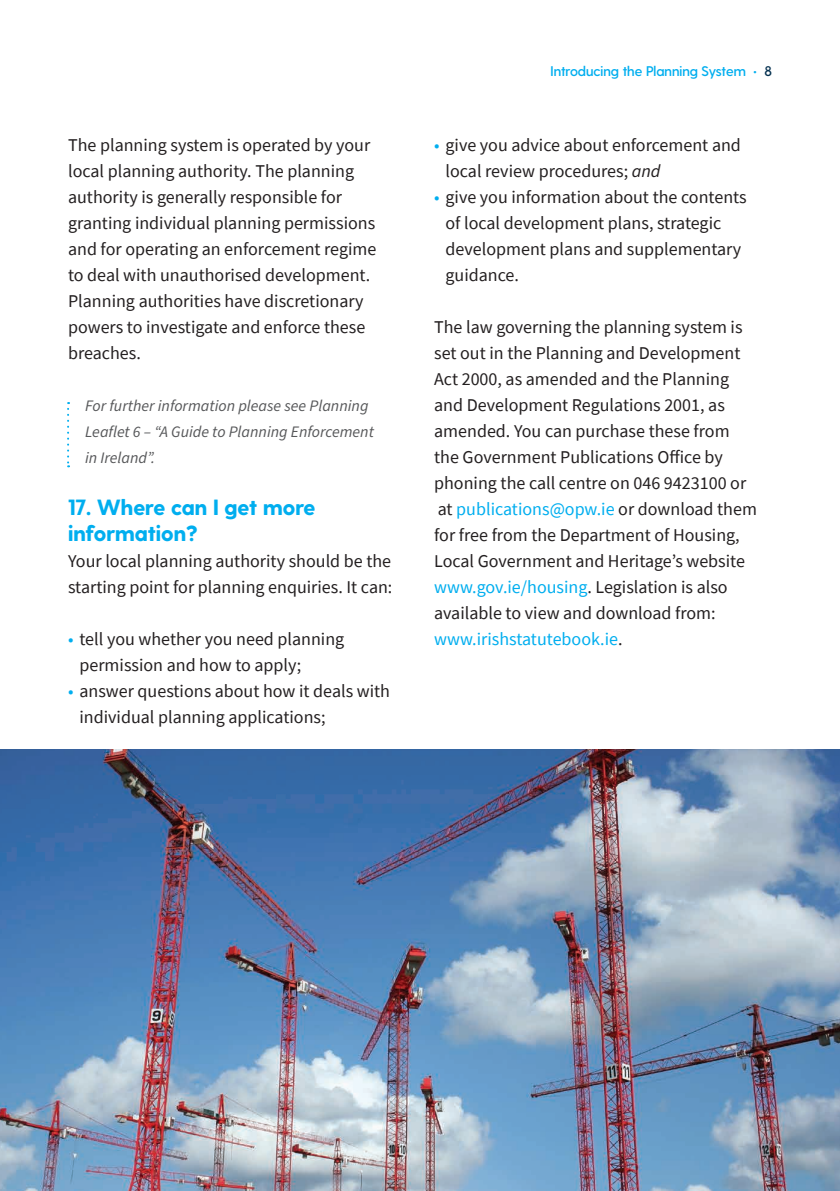
<style>
.page{position:relative;width:840px;height:1191px;background:#fff}
.page>*{position:absolute;margin:0;border:0;box-sizing:border-box;transform-origin:0 0}
.t1{font:800 22px/26px "Greycliff CF";color:#00aeef}
.t2{font:18px/26px "Source Sans Pro";color:#231f20}
.t3{font:italic 16px/26px "Source Sans Pro";color:#57585a}
.t4{font:600 14px "Greycliff CF";color:#00aeef}
.s1{color:#00aeef}
.s2{color:#063251}
.s3{font-style:italic}
</style>
<div class="page">
<hr style="left:839px;top:0;width:1px;height:1191px;background:#00aeef">
<img style="left:0;top:749px;width:839px;height:442px">
<svg style="left:67px;top:402px;width:2px;height:65px"></svg>
<p class="t2" style="left:68px;top:132px;width:310px">The planning system is operated by your local planning authority. The planning authority is generally responsible for granting individual planning permissions and for operating an enforcement regime to deal with unauthorised development.<br>Planning authorities have discretionary powers to investigate and enforce these breaches.</p>
<p class="t3" style="left:85px;top:393px;width:290px">For further information please see Planning<br>Leaflet 6 – “A Guide to Planning Enforcement in Ireland”.</p>
<p class="t1" style="left:68px;top:494px;width:249px">17. Where can I get more information?</p>
<p class="t2" style="left:68px;top:548px;width:325px">Your local planning authority should be the starting point for planning enquiries. It can:</p>
<p class="t2" style="left:79px;top:626px;width:266px;text-indent:-11px"><span class="s1">•</span> tell you whether you need planning permission and how to apply;</p>
<p class="t2" style="left:79px;top:678px;width:312px;text-indent:-11px"><span class="s1">•</span> answer questions about how it deals with individual planning applications;</p>
<p class="t4" style="left:550px;top:63px;width:222px">Introducing the Planning System • <span class="s2">8</span></p>
<p class="t2" style="left:445px;top:132px;width:297px;text-indent:-11px"><span class="s1">•</span> give you advice about enforcement and local review procedures; <span class="s3">and</span></p>
<p class="t2" style="left:445px;top:184px;width:302px;text-indent:-11px"><span class="s1">•</span> give you information about the contents of local development plans, strategic development plans and supplementary guidance.</p>
<p class="t2" style="left:434px;top:314px;width:324px">The law governing the planning system is set out in the Planning and Development Act 2000, as amended and the Planning and Development Regulations 2001, as amended. You can purchase these from the Government Publications Office by phoning the call centre on 046 9423100 or at <span class="s1">publications@opw.ie</span> or download them for free from the Department of Housing, Local Government and Heritage’s website <span class="s1">www.gov.ie/housing</span>. Legislation is also available to view and download from: <span class="s1">www.irishstatutebook.ie</span>.</p>
</div>
